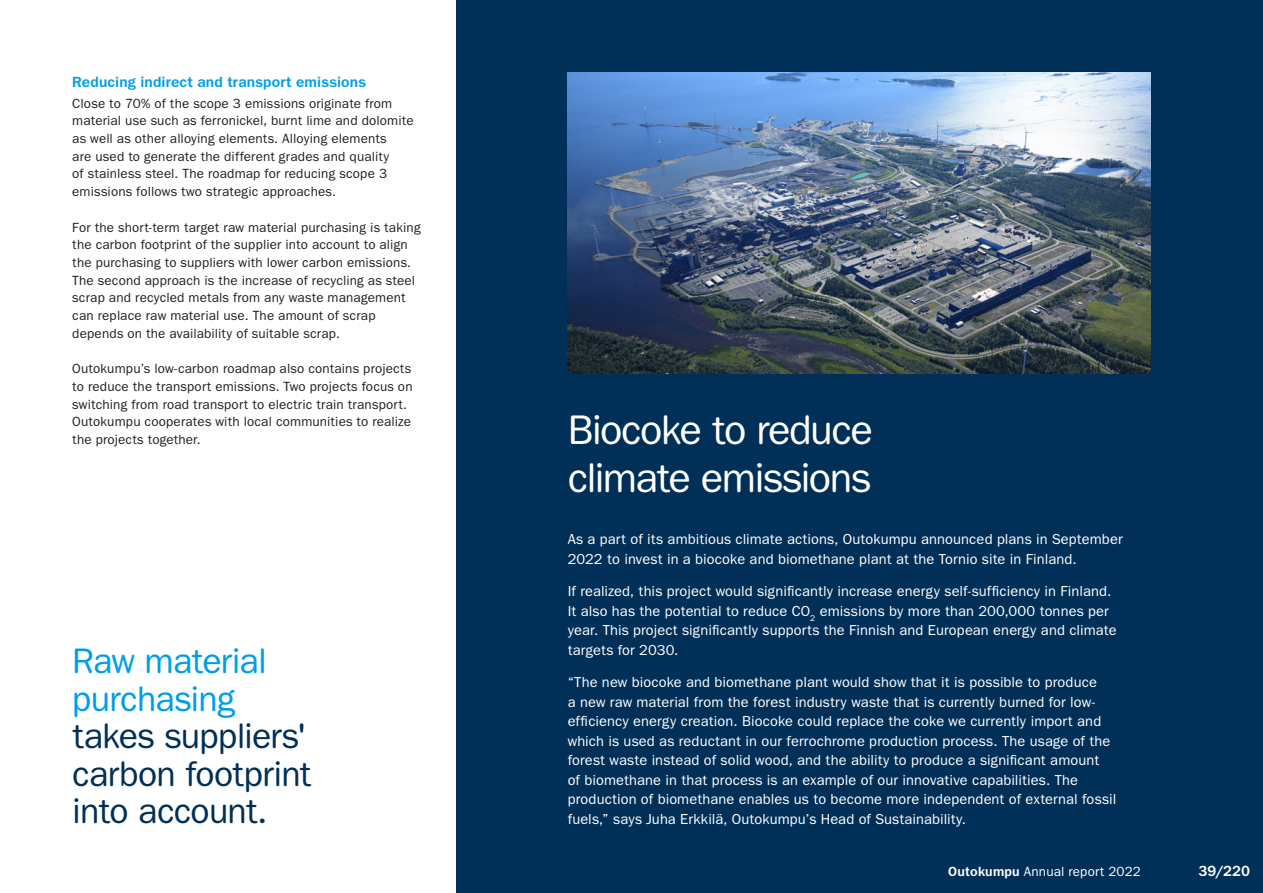
<style>
.page{position:relative;width:1263px;height:893px;background:#fff}
.page>*{position:absolute;margin:0;border:0;box-sizing:border-box;transform-origin:0 0}
.t1{font:42px/48px "Tee Franklin Forever Rounded";letter-spacing:-.04em;color:#fff}
.t2{font:36px/37.5px "Tee Franklin Forever Rounded";letter-spacing:-.02em;color:#003057}
.t3{font:36px/37.5px "Tee Franklin Forever Rounded";letter-spacing:-.02em;color:#009ee8}
.t4{font:500 15px "Tee Franklin Forever";letter-spacing:.015em;color:#009ee8}
.t5{font:500 15px "Tee Franklin Forever";color:#fff}
.t6{font:14.7px/19.5px "Tee Franklin Forever";letter-spacing:.01em;color:#fff}
.t7{font:13.5px/17.7px "Tee Franklin Forever";letter-spacing:.015em;color:#231f20}
.t8{font:13.5px "Tee Franklin Forever";letter-spacing:.01em;color:#fff}
.s1{font-weight:500}
</style>
<div class="page">
<div style="left:456px;top:0;width:807px;height:893px;background:#003057"></div>
<img style="left:568px;top:72px;width:582px;height:301px">
<p class="t4" style="left:72px;top:73px;width:295px">Reducing indirect and transport emissions</p>
<p class="t7" style="left:72px;top:94px;width:343px">Close to 70% of the scope 3 emissions originate from material use such as ferronickel, burnt lime and dolomite as well as other alloying elements. Alloying elements<br>are used to generate the different grades and quality<br>of stainless steel. The roadmap for reducing scope 3 emissions follows two strategic approaches.</p>
<p class="t7" style="left:72px;top:218px;width:350px">For the short-term target raw material purchasing is taking the carbon footprint of the supplier into account to align the purchasing to suppliers with lower carbon emissions.<br>The second approach is the increase of recycling as steel scrap and recycled metals from any waste management can replace raw material use. The amount of scrap depends on the availability of suitable scrap.</p>
<p class="t7" style="left:72px;top:360px;width:342px">Outokumpu’s low-carbon roadmap also contains projects to reduce the transport emissions. Two projects focus on switching from road transport to electric train transport.<br>Outokumpu cooperates with local communities to realize the projects together.</p>
<h2 class="t3" style="left:72px;top:643px;width:196px">Raw material purchasing</h2>
<h2 class="t2" style="left:72px;top:718px;width:241px">takes suppliers' carbon footprint into account.</h2>
<h1 class="t1" style="left:568px;top:406px;width:306px">Biocoke to reduce climate emissions</h1>
<p class="t6" style="left:568px;top:530px;width:556px">As a part of its ambitious climate actions, Outokumpu announced plans in September<br>2022 to invest in a biocoke and biomethane plant at the Tornio site in Finland.</p>
<p class="t6" style="left:568px;top:581px;width:550px">If realized, this project would significantly increase energy self-sufficiency in Finland.<br>It also has the potential to reduce CO<sub>2</sub> emissions by more than 200,000 tonnes per year. This project significantly supports the Finnish and European energy and climate targets for 2030.</p>
<p class="t6" style="left:568px;top:672px;width:550px">“The new biocoke and biomethane plant would show that it is possible to produce<br>a new raw material from the forest industry waste that is currently burned for low&shy;efficiency energy creation. Biocoke could replace the coke we currently import and which is used as reductant in our ferrochrome production process. The usage of the forest waste instead of solid wood, and the ability to produce a significant amount<br>of biomethane in that process is an example of our innovative capabilities. The production of biomethane enables us to become more independent of external fossil fuels,” says Juha Erkkilä, Outokumpu’s Head of Sustainability.</p>
<p class="t8" style="left:948px;top:863px;width:194px"><span class="s1">Outokumpu</span> Annual report 2022</p>
<p class="t5" style="left:1198px;top:862px;width:53px">39/220</p>
</div>
